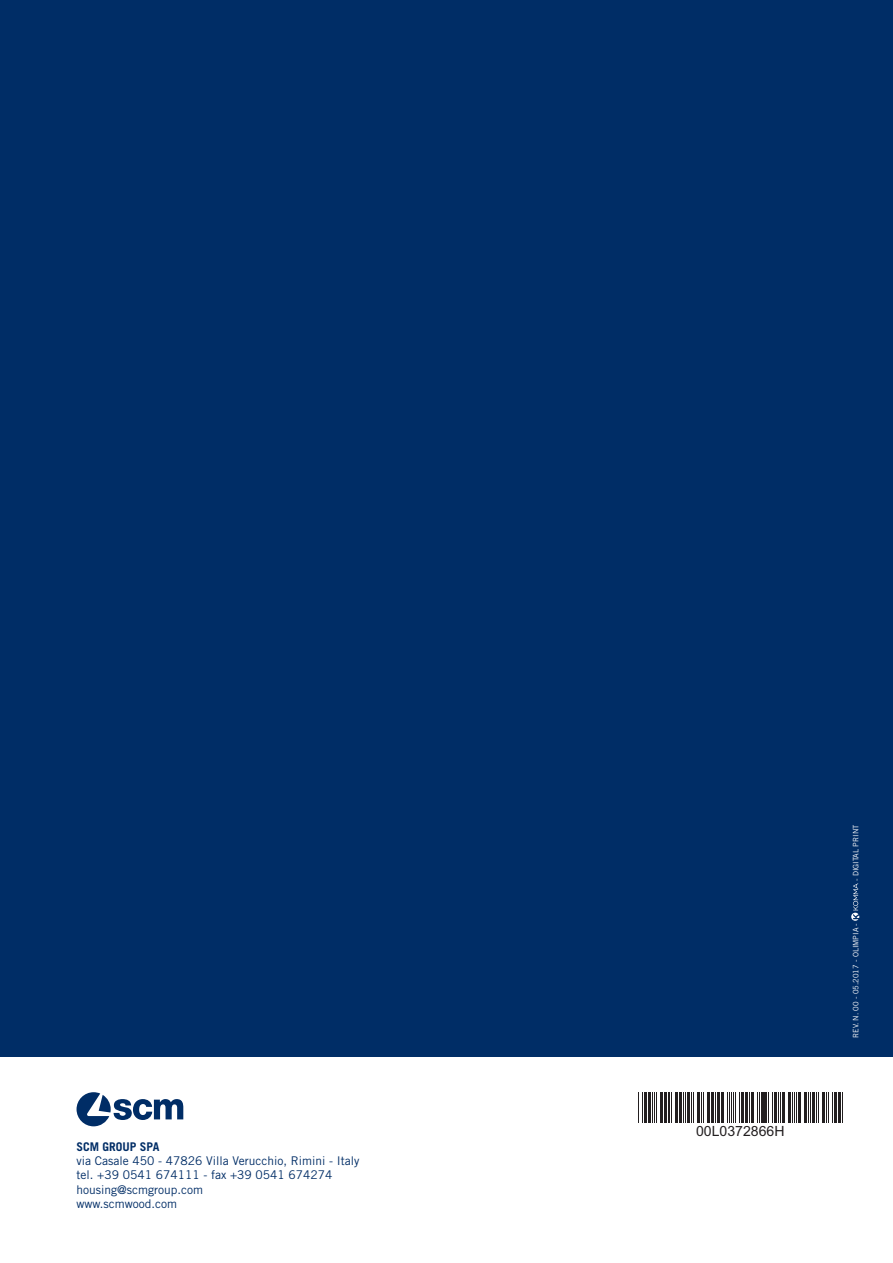
<style>
.page{position:relative;width:893px;height:1263px;background:#fff}
.page>*{position:absolute;margin:0;border:0;box-sizing:border-box;transform-origin:0 0}
.t1{font:14.1px "Arial";color:#231f20}
.t2{font:12px/14.4px "Trade Gothic LT Std";color:#002d66}
.t3{font:700 12px "Trade Gothic LT Std";color:#002d66}
.t4{font:7.5px "Trade Gothic LT Std";color:#fff}
</style>
<div class="page">
<hr style="left:638px;top:1092px;width:1px;height:31px;background:#231f20">
<hr style="left:642px;top:1092px;width:1px;height:31px;background:#231f20">
<hr style="left:644px;top:1092px;width:3px;height:31px;background:#231f20">
<hr style="left:648px;top:1092px;width:3px;height:31px;background:#231f20">
<hr style="left:652px;top:1092px;width:1px;height:31px;background:#231f20">
<hr style="left:654px;top:1092px;width:1px;height:31px;background:#231f20">
<hr style="left:656px;top:1092px;width:1px;height:31px;background:#231f20">
<hr style="left:660px;top:1092px;width:2px;height:31px;background:#231f20">
<hr style="left:663px;top:1092px;width:3px;height:31px;background:#231f20">
<hr style="left:667px;top:1092px;width:1px;height:31px;background:#231f20">
<hr style="left:669px;top:1092px;width:1px;height:31px;background:#231f20">
<hr style="left:671px;top:1092px;width:1px;height:31px;background:#231f20">
<hr style="left:675px;top:1092px;width:3px;height:31px;background:#231f20">
<hr style="left:679px;top:1092px;width:3px;height:31px;background:#231f20">
<hr style="left:683px;top:1092px;width:1px;height:31px;background:#231f20">
<hr style="left:685px;top:1092px;width:1px;height:31px;background:#231f20">
<hr style="left:687px;top:1092px;width:3px;height:31px;background:#231f20">
<hr style="left:691px;top:1092px;width:1px;height:31px;background:#231f20">
<hr style="left:693px;top:1092px;width:1px;height:31px;background:#231f20">
<hr style="left:697px;top:1092px;width:3px;height:31px;background:#231f20">
<hr style="left:701px;top:1092px;width:1px;height:31px;background:#231f20">
<hr style="left:703px;top:1092px;width:1px;height:31px;background:#231f20">
<hr style="left:707px;top:1092px;width:3px;height:31px;background:#231f20">
<hr style="left:711px;top:1092px;width:3px;height:31px;background:#231f20">
<hr style="left:715px;top:1092px;width:1px;height:31px;background:#231f20">
<hr style="left:717px;top:1092px;width:3px;height:31px;background:#231f20">
<hr style="left:721px;top:1092px;width:3px;height:31px;background:#231f20">
<hr style="left:727px;top:1092px;width:1px;height:31px;background:#231f20">
<hr style="left:729px;top:1092px;width:1px;height:31px;background:#231f20">
<hr style="left:731px;top:1092px;width:1px;height:31px;background:#231f20">
<hr style="left:733px;top:1092px;width:1px;height:31px;background:#231f20">
<hr style="left:735px;top:1092px;width:1px;height:31px;background:#231f20">
<hr style="left:739px;top:1092px;width:1px;height:31px;background:#231f20">
<hr style="left:741px;top:1092px;width:3px;height:31px;background:#231f20">
<hr style="left:745px;top:1092px;width:3px;height:31px;background:#231f20">
<hr style="left:749px;top:1092px;width:1px;height:31px;background:#231f20">
<hr style="left:751px;top:1092px;width:3px;height:31px;background:#231f20">
<hr style="left:757px;top:1092px;width:1px;height:31px;background:#231f20">
<hr style="left:758px;top:1092px;width:1px;height:31px;background:#231f20">
<hr style="left:760px;top:1092px;width:3px;height:31px;background:#231f20">
<hr style="left:764px;top:1092px;width:3px;height:31px;background:#231f20">
<hr style="left:768px;top:1092px;width:1px;height:31px;background:#231f20">
<hr style="left:772px;top:1092px;width:1px;height:31px;background:#231f20">
<hr style="left:774px;top:1092px;width:3px;height:31px;background:#231f20">
<hr style="left:778px;top:1092px;width:1px;height:31px;background:#231f20">
<hr style="left:780px;top:1092px;width:1px;height:31px;background:#231f20">
<hr style="left:782px;top:1092px;width:3px;height:31px;background:#231f20">
<hr style="left:788px;top:1092px;width:3px;height:31px;background:#231f20">
<hr style="left:792px;top:1092px;width:1px;height:31px;background:#231f20">
<hr style="left:794px;top:1092px;width:1px;height:31px;background:#231f20">
<hr style="left:796px;top:1092px;width:1px;height:31px;background:#231f20">
<hr style="left:798px;top:1092px;width:3px;height:31px;background:#231f20">
<hr style="left:804px;top:1092px;width:3px;height:31px;background:#231f20">
<hr style="left:808px;top:1092px;width:1px;height:31px;background:#231f20">
<hr style="left:810px;top:1092px;width:1px;height:31px;background:#231f20">
<hr style="left:812px;top:1092px;width:3px;height:31px;background:#231f20">
<hr style="left:816px;top:1092px;width:1px;height:31px;background:#231f20">
<hr style="left:818px;top:1092px;width:1px;height:31px;background:#231f20">
<hr style="left:822px;top:1092px;width:3px;height:31px;background:#231f20">
<hr style="left:826px;top:1092px;width:1px;height:31px;background:#231f20">
<hr style="left:828px;top:1092px;width:1px;height:31px;background:#231f20">
<hr style="left:832px;top:1092px;width:1px;height:31px;background:#231f20">
<hr style="left:834px;top:1092px;width:3px;height:31px;background:#231f20">
<hr style="left:838px;top:1092px;width:3px;height:31px;background:#231f20">
<hr style="left:842px;top:1092px;width:1px;height:31px;background:#231f20">
<div style="left:0;top:0;width:893px;height:1056px;background:#002d66"></div>
<svg style="left:851px;top:883px;width:8px;height:38px"></svg>
<svg style="left:77px;top:1092px;width:106px;height:34px"></svg>
<p class="t3" style="left:77px;top:1139px;width:84px">SCM GROUP SPA</p>
<p class="t2" style="left:77px;top:1153px;width:284px">via Casale 450 - 47826 Villa Verucchio, Rimini - Italy tel. +39 0541 674111 - fax +39 0541 674274 housing@scmgroup.com<br>www.scmwood.com</p>
<p class="t1" style="left:696px;top:1121px;width:90px">00L0372866H</p>
<p class="t4" style="left:851px;top:881px;width:58px;rotate:-90deg">- DIGITAL PRINT</p>
<p class="t4" style="left:851px;top:1038px;width:116px;rotate:-90deg">REV. N. 00 - 05.2017 - OLIMPIA -</p>
</div>
